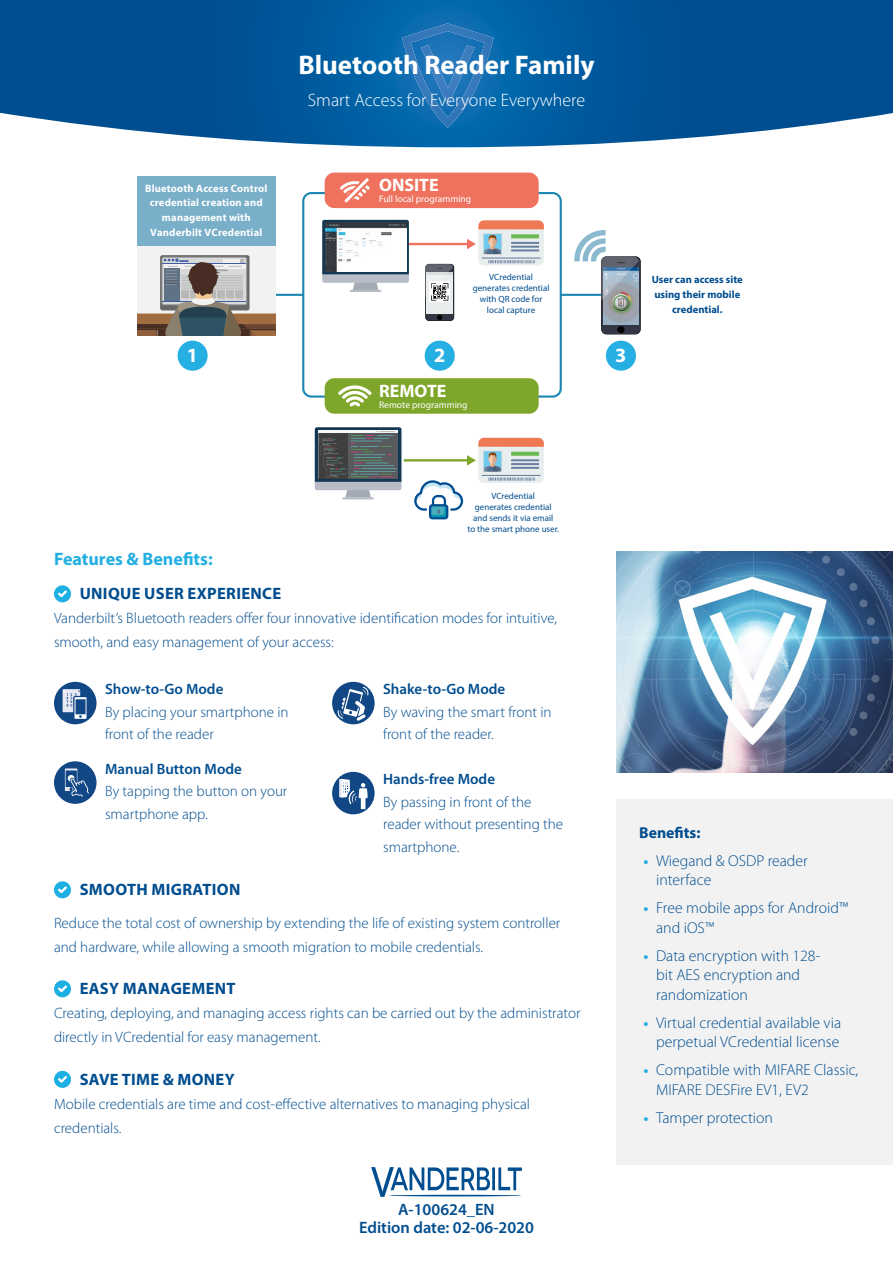
<style>
.page{position:relative;width:893px;height:1263px;background:#fff}
.page>*{position:absolute;margin:0;border:0;box-sizing:border-box;transform-origin:0 0}
.t1{font:700 27px "Myriad Pro";color:#fff}
.t2{font:700 20.25px "Myriad Pro";color:#fff}
.t3{font:300 18px "Myriad Pro";color:#fff}
.t4{font:700 18px "Myriad Pro";color:#24afe2}
.t5{font:700 18px "Myriad Pro";color:#fff}
.t6{font:700 16.5px "Myriad Pro";letter-spacing:.02em;color:#004d8f}
.t7{font:600 16.5px/17.5px "Myriad Pro";color:#004d8f;text-align:center}
.t8{font:300 15.75px/19.5px "Myriad Pro";color:#004d8f}
.t9{font:700 15.75px "Myriad Pro";color:#004d8f}
.t10{font:300 15px/22.5px "Myriad Pro";color:#004d8f}
.t11{font:600 15px "Myriad Pro";color:#004d8f}
.t12{font:700 10.65px/14.9px "Myriad Pro";letter-spacing:.015em;color:#fff;text-align:center}
.t13{font:700 10.65px/14.9px "Myriad Pro";color:#004d8f;text-align:center}
.t14{font:9.6px "Myriad Pro";color:#fff}
.t15{font:9px/10.8px "Myriad Pro";color:#004d8f;text-align:center}
.s1{font-weight:700;font-size:15px;color:#24afe2}
</style>
<div class="page">
<svg style="left:0;top:0;width:893px;height:147px;background:#14629f"></svg>
<svg style="left:402px;top:23px;width:92px;height:105px;background:#1f73b6"></svg>
<svg style="left:371px;top:1167px;width:151px;height:30px"></svg>
<hr style="left:389px;top:1195px;width:133px;height:1px;background:#004d8f;border-radius:50%">
<svg style="left:54px;top:585px;width:17px;height:17px"></svg>
<div style="left:54px;top:682px;width:43px;height:42px;background:#114785;border-radius:50%"></div>
<svg style="left:74px;top:697px;width:12px;height:22px"></svg>
<img style="left:63px;top:689px;width:17px;height:23px">
<div style="left:54px;top:761px;width:43px;height:43px;background:#114785;border-radius:50%"></div>
<img style="left:65px;top:768px;width:12px;height:23px">
<svg style="left:68px;top:775px;width:21px;height:22px"></svg>
<div style="left:332px;top:682px;width:43px;height:42px;background:#114785;border-radius:50%"></div>
<svg style="left:337px;top:687px;width:32px;height:34px"></svg>
<div style="left:332px;top:772px;width:43px;height:42px;background:#114785;border-radius:50%"></div>
<svg style="left:339px;top:779px;width:29px;height:30px"></svg>
<svg style="left:54px;top:881px;width:17px;height:17px"></svg>
<svg style="left:54px;top:980px;width:17px;height:17px"></svg>
<svg style="left:54px;top:1071px;width:17px;height:17px"></svg>
<hr style="left:269px;top:294px;width:34px;height:2px;background:#1b87b2">
<div style="left:137px;top:216px;width:138px;height:119px;background:#f2f2f2"></div>
<div style="left:137px;top:177px;width:138px;height:69px;background:#79afc8"></div>
<svg style="left:137px;top:255px;width:139px;height:80px"></svg>
<div style="left:178px;top:341px;width:30px;height:30px;background:#25afe2;border-radius:50%"></div>
<div style="left:425px;top:341px;width:30px;height:30px;background:#25afe2;border-radius:50%"></div>
<div style="left:606px;top:341px;width:30px;height:30px;background:#25afe2;border-radius:50%"></div>
<hr style="left:561px;top:294px;width:42px;height:2px;background:#1b87b2">
<div style="left:325px;top:173px;width:214px;height:35px;background:#ee725e;border-radius:10px"></div>
<div style="left:325px;top:378px;width:214px;height:36px;background:#7ea62a;border-radius:10px"></div>
<svg style="left:315px;top:427px;width:86px;height:72px;background:#6f797e"></svg>
<div style="left:425px;top:264px;width:29px;height:57px;background:#303137;border-radius:4px"></div>
<div style="left:426px;top:264px;width:28px;height:57px;background:#333745;border-radius:4px"></div>
<div style="left:427px;top:272px;width:26px;height:42px;background:#e8eded"></div>
<svg style="left:437px;top:315px;width:5px;height:5px"></svg>
<hr style="left:427px;top:272px;width:26px;height:2px;background:#d2d7d7">
<div style="left:429px;top:281px;width:21px;height:21px;background:#fff"></div>
<svg style="left:425px;top:264px;width:27px;height:37px"></svg>
<svg style="left:601px;top:256px;width:40px;height:78px"></svg>
<div style="left:602px;top:257px;width:38px;height:77px;background:#333745;border-radius:5px"></div>
<img style="left:603px;top:267px;width:36px;height:58px">
<svg style="left:618px;top:327px;width:6px;height:6px"></svg>
<hr style="left:404px;top:459px;width:64px;height:2px;background:#7ea62a">
<hr style="left:404px;top:243px;width:64px;height:2px;background:#ee7260">
<svg style="left:467px;top:191px;width:96px;height:208px"></svg>
<div style="left:478px;top:438px;width:66px;height:45px;background:#e8eded;border-radius:5px"></div>
<hr style="left:482px;top:475px;width:58px;height:1px;background:#6a80a1">
<svg style="left:488px;top:477px;width:47px;height:4px"></svg>
<svg style="left:483px;top:471px;width:19px;height:1px"></svg>
<svg style="left:467px;top:438px;width:77px;height:33px"></svg>
<svg style="left:414px;top:480px;width:49px;height:39px"></svg>
<svg style="left:574px;top:230px;width:64px;height:71px"></svg>
<svg style="left:301px;top:178px;width:108px;height:229px"></svg>
<div style="left:617px;top:799px;width:276px;height:366px;background:#f2f2f2"></div>
<img style="left:617px;top:552px;width:276px;height:221px">
<img style="left:325px;top:222px;width:81px;height:50px">
<p class="t12" style="left:145px;top:180px;width:124px">Bluetooth Access Control credential creation and management with<br>Vanderbilt VCredential</p>
<h1 class="t1" style="left:298px;top:48px;width:298px">Bluetooth Reader Family</h1>
<p class="t3" style="left:308px;top:89px;width:279px">Smart Access for Everyone Everywhere</p>
<p class="t5" style="left:379px;top:173px;width:61px">ONSITE</p>
<p class="t14" style="left:379px;top:193px;width:94px">Full local programming</p>
<p class="t15" style="left:473px;top:272px;width:78px">VCredential generates credential with QR code for local capture</p>
<p class="t13" style="left:652px;top:272px;width:93px">User can access site using their mobile credential.</p>
<h2 class="t2" style="left:187px;top:342px;width:13px">1</h2>
<h2 class="t2" style="left:434px;top:342px;width:13px">2</h2>
<h2 class="t2" style="left:615px;top:342px;width:13px">3</h2>
<p class="t5" style="left:379px;top:379px;width:69px">REMOTE</p>
<p class="t14" style="left:379px;top:399px;width:90px">Remote programming</p>
<p class="t15" style="left:467px;top:490px;width:93px">VCredential<br>generates credential and sends it via email<br>to the smart phone user.</p>
<p class="t4" style="left:54px;top:547px;width:160px">Features &amp; Benefits:</p>
<p class="t6" style="left:80px;top:583px;width:203px">UNIQUE USER EXPERIENCE</p>
<p class="t10" style="left:54px;top:606px;width:505px;line-height:24px">Vanderbilt’s Bluetooth readers offer four innovative identification modes for intuitive, smooth, and easy management of your access:</p>
<p class="t11" style="left:105px;top:681px;width:120px">Show-to-Go Mode</p>
<p class="t10" style="left:105px;top:700px;width:185px">By placing your smartphone in front of the reader</p>
<p class="t11" style="left:105px;top:760px;width:138px">Manual Button Mode</p>
<p class="t10" style="left:105px;top:780px;width:184px">By tapping the button on your smartphone app.</p>
<p class="t11" style="left:383px;top:681px;width:124px">Shake-to-Go Mode</p>
<p class="t10" style="left:383px;top:700px;width:170px">By waving the smart front in front of the reader.</p>
<p class="t11" style="left:383px;top:771px;width:113px">Hands-free Mode</p>
<p class="t10" style="left:383px;top:790px;width:181px">By passing in front of the reader without presenting the smartphone.</p>
<p class="t6" style="left:80px;top:879px;width:162px">SMOOTH MIGRATION</p>
<p class="t10" style="left:54px;top:911px;width:508px;line-height:24px">Reduce the total cost of ownership by extending the life of existing system controller and hardware, while allowing a smooth migration to mobile credentials.</p>
<p class="t6" style="left:80px;top:978px;width:157px">EASY MANAGEMENT</p>
<p class="t10" style="left:54px;top:1001px;width:528px;line-height:24px">Creating, deploying, and managing access rights can be carried out by the administrator directly in VCredential for easy management.</p>
<p class="t6" style="left:80px;top:1068px;width:157px">SAVE TIME &amp; MONEY</p>
<p class="t10" style="left:54px;top:1092px;width:478px;line-height:24px">Mobile credentials are time and cost-effective alternatives to managing physical credentials.</p>
<p class="t7" style="left:359px;top:1201px;width:176px">A-100624_EN<br>Edition date: 02-06-2020</p>
<p class="t9" style="left:639px;top:822px;width:63px">Benefits:</p>
<p class="t8" style="left:656px;top:851px;width:153px;text-indent:-13px"><span class="s1">•</span> Wiegand &amp; OSDP reader interface</p>
<p class="t8" style="left:656px;top:898px;width:194px;text-indent:-13px"><span class="s1">•</span> Free mobile apps for Android™ and iOS™</p>
<p class="t8" style="left:656px;top:946px;width:166px;text-indent:-13px"><span class="s1">•</span> Data encryption with 128- bit AES encryption and randomization</p>
<p class="t8" style="left:643px;top:1013px;width:199px;text-align:right"><span class="s1">•</span> Virtual credential available via perpetual VCredential license</p>
<p class="t8" style="left:656px;top:1060px;width:204px;text-indent:-13px"><span class="s1">•</span> Compatible with MIFARE Classic,<br>MIFARE DESFire EV1, EV2</p>
<p class="t8" style="left:643px;top:1108px;width:131px"><span class="s1">•</span> Tamper protection</p>
</div>
